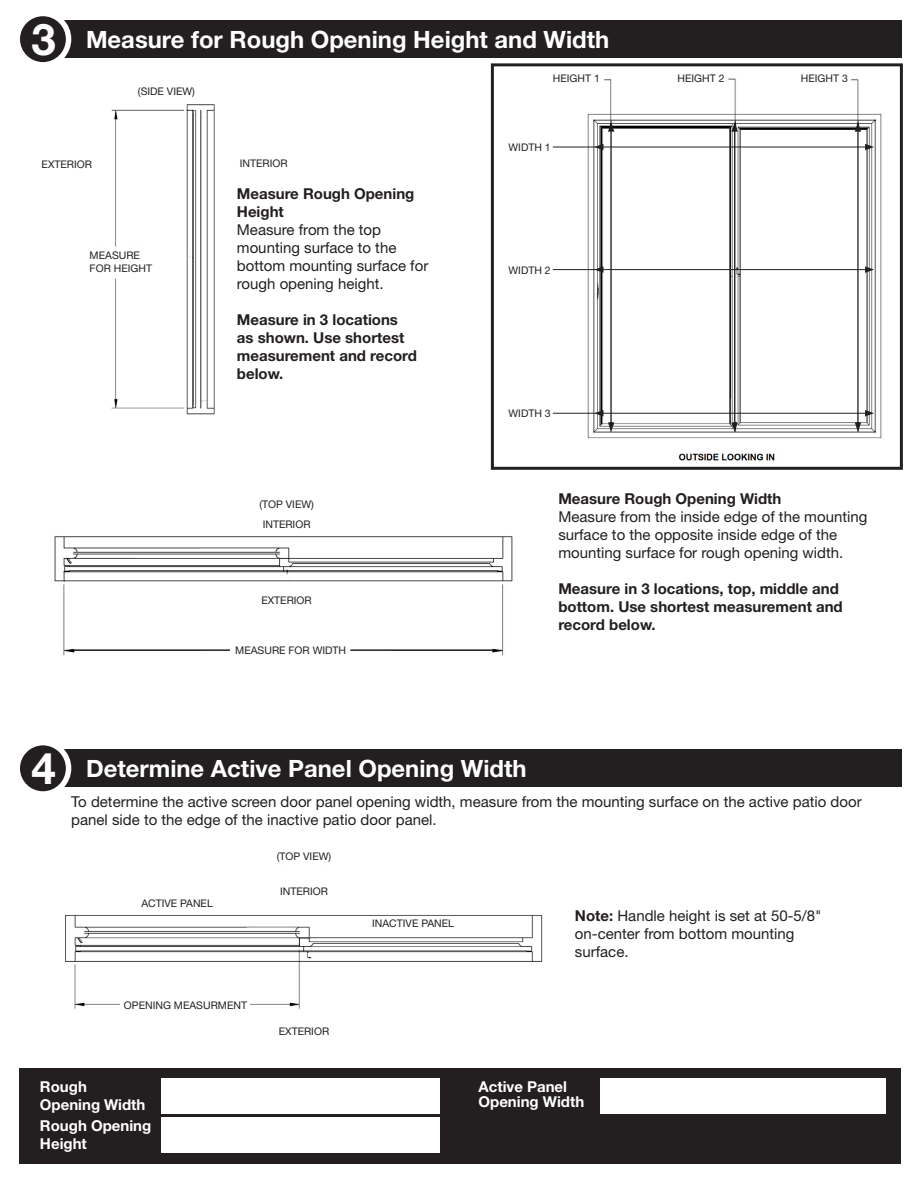
<style>
.page{position:relative;width:918px;height:1188px;background:#fff}
.page>*{position:absolute;margin:0;border:0;box-sizing:border-box;transform-origin:0 0}
.t1{font:700 43.8px "Helvetica Neue LT Std";color:#fff}
.t2{font:700 23.85px "Helvetica Neue LT Std";color:#fff}
.t3{font:15px/18px "Helvetica Neue LT Std";color:#231f20}
.t4{font:700 15px/18px "Helvetica Neue LT Std";color:#231f20}
.t5{font:700 15px/18px "Helvetica Neue LT Std";color:#fff}
.t6{font:10.5px/12.6px "Helvetica Neue LT Std";color:#231f20}
.s1{font-weight:700}
</style>
<div class="page">
<div style="left:40px;top:20px;width:861px;height:37px;background:#231f20"></div>
<div style="left:17px;top:14px;width:52px;height:51px;background:#231f20;border-radius:50%"></div>
<div style="left:15px;top:11px;width:56px;height:57px;border:5px solid #fff;border-radius:50%"></div>
<img style="left:111px;top:104px;width:104px;height:311px">
<div style="left:89px;top:247px;width:67px;height:9px;background:#fff"></div>
<div style="left:90px;top:252px;width:67px;height:22px;background:#fff"></div>
<img style="left:54px;top:536px;width:459px;height:120px">
<div style="left:243px;top:597px;width:87px;height:10px;background:#fff"></div>
<div style="left:201px;top:638px;width:180px;height:29px;background:#fff"></div>
<hr style="left:74px;top:649px;width:156px;height:2px;background:#231f20">
<hr style="left:350px;top:649px;width:142px;height:2px;background:#231f20">
<img style="left:553px;top:78px;width:329px;height:383px">
<div style="left:553px;top:75px;width:48px;height:11px;background:#fff"></div>
<div style="left:678px;top:75px;width:48px;height:11px;background:#fff"></div>
<div style="left:801px;top:75px;width:48px;height:11px;background:#fff"></div>
<hr style="left:611px;top:129px;width:1px;height:296px;background:#231f20">
<svg style="left:608px;top:123px;width:6px;height:9px"></svg>
<hr style="left:734px;top:129px;width:1px;height:296px;background:#231f20">
<svg style="left:731px;top:423px;width:7px;height:9px"></svg>
<svg style="left:731px;top:123px;width:7px;height:9px"></svg>
<hr style="left:858px;top:129px;width:1px;height:296px;background:#231f20">
<svg style="left:855px;top:423px;width:6px;height:9px"></svg>
<svg style="left:855px;top:123px;width:6px;height:9px"></svg>
<hr style="left:601px;top:147px;width:266px;height:1px;background:#231f20">
<svg style="left:595px;top:144px;width:9px;height:6px"></svg>
<svg style="left:865px;top:144px;width:9px;height:6px"></svg>
<hr style="left:553px;top:147px;width:44px;height:1px;background:#231f20">
<hr style="left:601px;top:269px;width:266px;height:1px;background:#231f20">
<svg style="left:595px;top:266px;width:9px;height:7px"></svg>
<svg style="left:865px;top:266px;width:9px;height:7px"></svg>
<hr style="left:553px;top:269px;width:44px;height:1px;background:#231f20">
<hr style="left:601px;top:413px;width:266px;height:1px;background:#231f20">
<svg style="left:595px;top:410px;width:19px;height:21px"></svg>
<svg style="left:865px;top:410px;width:9px;height:7px"></svg>
<hr style="left:553px;top:413px;width:44px;height:1px;background:#231f20">
<div style="left:40px;top:749px;width:861px;height:38px;background:#231f20"></div>
<div style="left:17px;top:743px;width:52px;height:51px;background:#231f20;border-radius:50%"></div>
<div style="left:15px;top:740px;width:56px;height:57px;border:5px solid #fff;border-radius:50%"></div>
<img style="left:65px;top:914px;width:478px;height:95px">
<div style="left:369px;top:920px;width:88px;height:10px;background:#fff"></div>
<div style="left:121px;top:1001px;width:129px;height:11px;background:#fff"></div>
<div style="left:491px;top:63px;width:412px;height:407px;border:3px solid #231f20"></div>
<div style="left:19px;top:1068px;width:882px;height:95px;background:#231f20"></div>
<div style="left:161px;top:1078px;width:279px;height:35px;background:#fff"></div>
<div style="left:161px;top:1117px;width:279px;height:36px;background:#fff"></div>
<div style="left:600px;top:1078px;width:286px;height:35px;background:#fff"></div>
<p class="t1" style="left:31px;top:12px;width:26px">3</p>
<p class="t2" style="left:86px;top:24px;width:525px">Measure for Rough Opening Height and Width</p>
<p class="t6" style="left:138px;top:85px;width:58px">(SIDE VIEW)</p>
<p class="t6" style="left:553px;top:72px;width:49px">HEIGHT 1</p>
<p class="t6" style="left:678px;top:72px;width:49px">HEIGHT 2</p>
<p class="t6" style="left:801px;top:72px;width:49px">HEIGHT 3</p>
<p class="t6" style="left:42px;top:158px;width:52px">EXTERIOR</p>
<p class="t6" style="left:240px;top:157px;width:49px">INTERIOR</p>
<p class="t6" style="left:90px;top:249px;width:64px">MEASURE<br>FOR HEIGHT</p>
<p class="t4" style="left:237px;top:184px;width:179px">Measure Rough Opening<br>Height</p>
<p class="t3" style="left:237px;top:221px;width:193px">Measure from the top mounting surface to the bottom mounting surface for rough opening height.</p>
<p class="t4" style="left:237px;top:310px;width:181px">Measure in 3 locations as shown. Use shortest measurement and record below.</p>
<p class="t6" style="left:259px;top:498px;width:56px">(TOP VIEW)</p>
<p class="t6" style="left:263px;top:517px;width:49px">INTERIOR</p>
<p class="t6" style="left:261px;top:594px;width:52px">EXTERIOR</p>
<p class="t6" style="left:235px;top:644px;width:112px">MEASURE FOR WIDTH</p>
<p class="t6" style="left:509px;top:141px;width:44px">WIDTH 1</p>
<p class="t6" style="left:509px;top:264px;width:44px">WIDTH 2</p>
<p class="t6" style="left:509px;top:407px;width:44px">WIDTH 3</p>
<p class="t4" style="left:558px;top:489px;width:225px">Measure Rough Opening Width</p>
<p class="t3" style="left:558px;top:508px;width:310px">Measure from the inside edge of the mounting surface to the opposite inside edge of the mounting surface for rough opening width.</p>
<p class="t4" style="left:558px;top:579px;width:286px">Measure in 3 locations, top, middle and bottom. Use shortest measurement and record below.</p>
<p class="t1" style="left:31px;top:741px;width:26px">4</p>
<p class="t2" style="left:86px;top:754px;width:442px">Determine Active Panel Opening Width</p>
<p class="t3" style="left:71px;top:793px;width:792px">To determine the active screen door panel opening width, measure from the mounting surface on the active patio door panel side to the edge of the inactive patio door panel.</p>
<p class="t6" style="left:277px;top:850px;width:56px">(TOP VIEW)</p>
<p class="t6" style="left:280px;top:885px;width:49px">INTERIOR</p>
<p class="t6" style="left:141px;top:897px;width:73px">ACTIVE PANEL</p>
<p class="t6" style="left:124px;top:999px;width:125px">OPENING MEASURMENT</p>
<p class="t5" style="left:40px;top:1077px;width:107px">Rough<br>Opening Width</p>
<p class="t5" style="left:40px;top:1116px;width:113px">Rough Opening<br>Height</p>
<p class="t6" style="left:279px;top:1024px;width:52px">EXTERIOR</p>
<p class="t6" style="left:372px;top:917px;width:83px">INACTIVE PANEL</p>
<p class="t3" style="left:575px;top:907px;width:248px"><span class="s1">Note:</span> Handle height is set at 50-5/8" on-center from bottom mounting surface.</p>
<p class="t5" style="left:479px;top:1079px;width:107px;line-height:15px">Active Panel<br>Opening Width</p>
</div>
